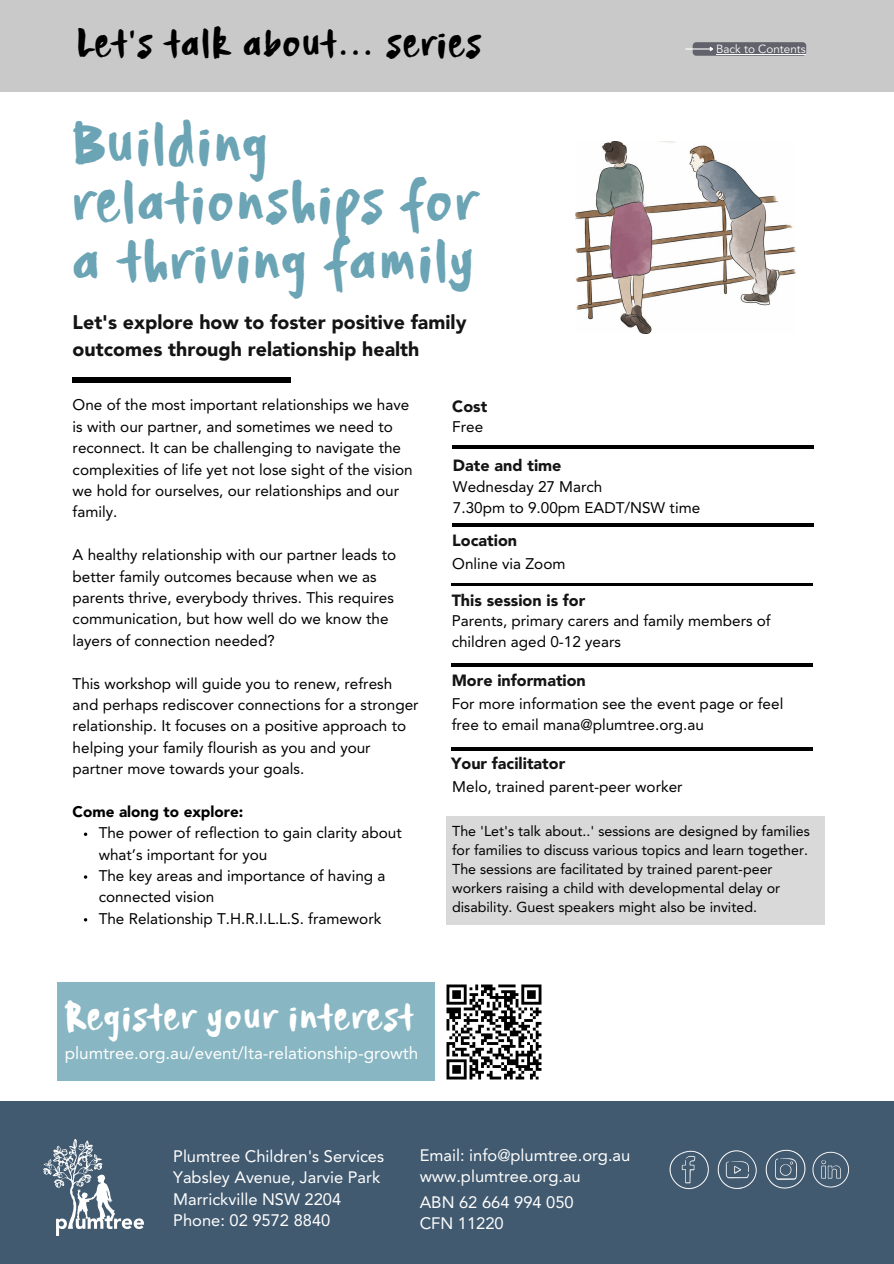
<style>
.page{position:relative;width:894px;height:1264px;background:#fff}
.page>*{position:absolute;margin:0;border:0;box-sizing:border-box;transform-origin:0 0}
.t1{font:42.45px/58.5px "Ashleigh Steel";color:#6ba4b5}
.t2{font:28.95px "Ashleigh Steel";color:#000}
.t3{font:27.75px "Ashleigh Steel";color:#fff}
.t4{font:900 19.5px/26.7px "Avenir LT Std";color:#151414}
.t5{font:17.1px "Avenir LT Std";color:#fff}
.t6{font:16.5px "Avenir LT Std";color:#fff}
.t7{font:900 16.2px "Avenir LT Std";color:#151414}
.t8{font:15.3px/21.3px "Avenir LT Std";color:#000}
.t9{font:900 15.3px "Avenir LT Std";color:#000}
.t10{font:14.25px/19.2px "Avenir LT Std";color:#000}
.t11{font:11.7px "Avenir LT Std";color:#fff}
</style>
<div class="page">
<div style="left:0;top:0;width:893px;height:92px;background:#c9c9c9"></div>
<div style="left:73px;top:377px;width:218px;height:5px;background:#000"></div>
<div style="left:0;top:1100px;width:893px;height:163px;background:#415a70"></div>
<div style="left:57px;top:982px;width:378px;height:99px;background:#88b6c3"></div>
<hr style="left:685px;top:48px;width:24px;height:2px;background:#fff">
<svg style="left:692px;top:42px;width:114px;height:14px;background:#72727a"></svg>
<hr style="left:452px;top:445px;width:361px;height:3px;background:#000">
<hr style="left:452px;top:524px;width:361px;height:2px;background:#000">
<hr style="left:451px;top:583px;width:361px;height:3px;background:#000">
<hr style="left:451px;top:663px;width:361px;height:3px;background:#000">
<hr style="left:451px;top:747px;width:361px;height:3px;background:#000">
<div style="left:446px;top:816px;width:378px;height:108px;background:#d9d9d9"></div>
<img style="left:43px;top:1139px;width:101px;height:96px">
<img style="left:669px;top:1150px;width:40px;height:40px">
<img style="left:717px;top:1150px;width:40px;height:39px">
<img style="left:765px;top:1149px;width:41px;height:40px">
<img style="left:812px;top:1151px;width:37px;height:37px">
<img style="left:446px;top:984px;width:96px;height:96px">
<img style="left:575px;top:142px;width:220px;height:191px">
<svg style="left:84px;top:832px;width:3px;height:4px"></svg>
<p class="t2" style="left:77px;top:28px;width:407px">Let's talk about... series</p>
<p class="t1" style="left:73px;top:117px;width:407px">Building relationships for a thriving family</p>
<p class="t4" style="left:73px;top:310px;width:395px">Let's explore how to foster positive family outcomes through relationship health</p>
<p class="t11" style="left:716px;top:44px;width:91px">Back to Contents</p>
<p class="t8" style="left:73px;top:396px;width:341px">One of the most important relationships we have is with our partner, and sometimes we need to reconnect. It can be challenging to navigate the complexities of life yet not lose sight of the vision we hold for ourselves, our relationships and our family.</p>
<p class="t8" style="left:73px;top:545px;width:325px">A healthy relationship with our partner leads to better family outcomes because when we as parents thrive, everybody thrives. This requires communication, but how well do we know the layers of connection needed?</p>
<p class="t8" style="left:73px;top:674px;width:347px">This workshop will guide you to renew, refresh and perhaps rediscover connections for a stronger relationship. It focuses on a positive approach to helping your family flourish as you and your partner move towards your goals.</p>
<p class="t9" style="left:73px;top:805px;width:172px">Come along to explore:</p>
<p class="t8" style="left:99px;top:823px;width:304px">The power of reflection to gain clarity about what’s important for you</p>
<p class="t8" style="left:99px;top:866px;width:288px">The key areas and importance of having a connected vision</p>
<p class="t8" style="left:99px;top:909px;width:284px">The Relationship T.H.R.I.L.L.S. framework</p>
<p class="t3" style="left:65px;top:1001px;width:351px">Register your interest</p>
<p class="t5" style="left:65px;top:1046px;width:355px">plumtree.org.au/event/lta-relationship-growth</p>
<p class="t7" style="left:452px;top:399px;width:36px">Cost</p>
<p class="t8" style="left:452px;top:417px;width:32px">Free</p>
<p class="t7" style="left:453px;top:458px;width:110px">Date and time</p>
<p class="t8" style="left:453px;top:477px;width:151px">Wednesday 27 March</p>
<p class="t8" style="left:453px;top:498px;width:249px">7.30pm to 9.00pm EADT/NSW time</p>
<p class="t7" style="left:452px;top:533px;width:66px">Location</p>
<p class="t8" style="left:452px;top:554px;width:115px">Online via Zoom</p>
<p class="t7" style="left:451px;top:593px;width:135px">This session is for</p>
<p class="t8" style="left:451px;top:611px;width:320px">Parents, primary carers and family members of children aged 0-12 years</p>
<p class="t7" style="left:451px;top:673px;width:136px">More information</p>
<p class="t8" style="left:451px;top:694px;width:333px">For more information see the event page or feel free to email mana@plumtree.org.au</p>
<p class="t7" style="left:451px;top:757px;width:116px">Your facilitator</p>
<p class="t8" style="left:452px;top:778px;width:232px">Melo, trained parent-peer worker</p>
<p class="t10" style="left:452px;top:822px;width:359px">The 'Let's talk about..' sessions are designed by families for families to discuss various topics and learn together.<br>The sessions are facilitated by trained parent-peer workers raising a child with developmental delay or disability. Guest speakers might also be invited.</p>
<p class="t6" style="left:173px;top:1149px;width:212px">Plumtree Children's Services</p>
<p class="t6" style="left:173px;top:1170px;width:208px">Yabsley Avenue, Jarvie Park</p>
<p class="t6" style="left:173px;top:1192px;width:169px">Marrickville NSW 2204</p>
<p class="t6" style="left:173px;top:1213px;width:159px">Phone: 02 9572 8840</p>
<p class="t6" style="left:419px;top:1148px;width:212px">Email: info@plumtree.org.au</p>
<p class="t6" style="left:419px;top:1169px;width:162px">www.plumtree.org.au</p>
<p class="t6" style="left:419px;top:1195px;width:156px">ABN 62 664 994 050</p>
<p class="t6" style="left:419px;top:1216px;width:86px">CFN 11220</p>
</div>
